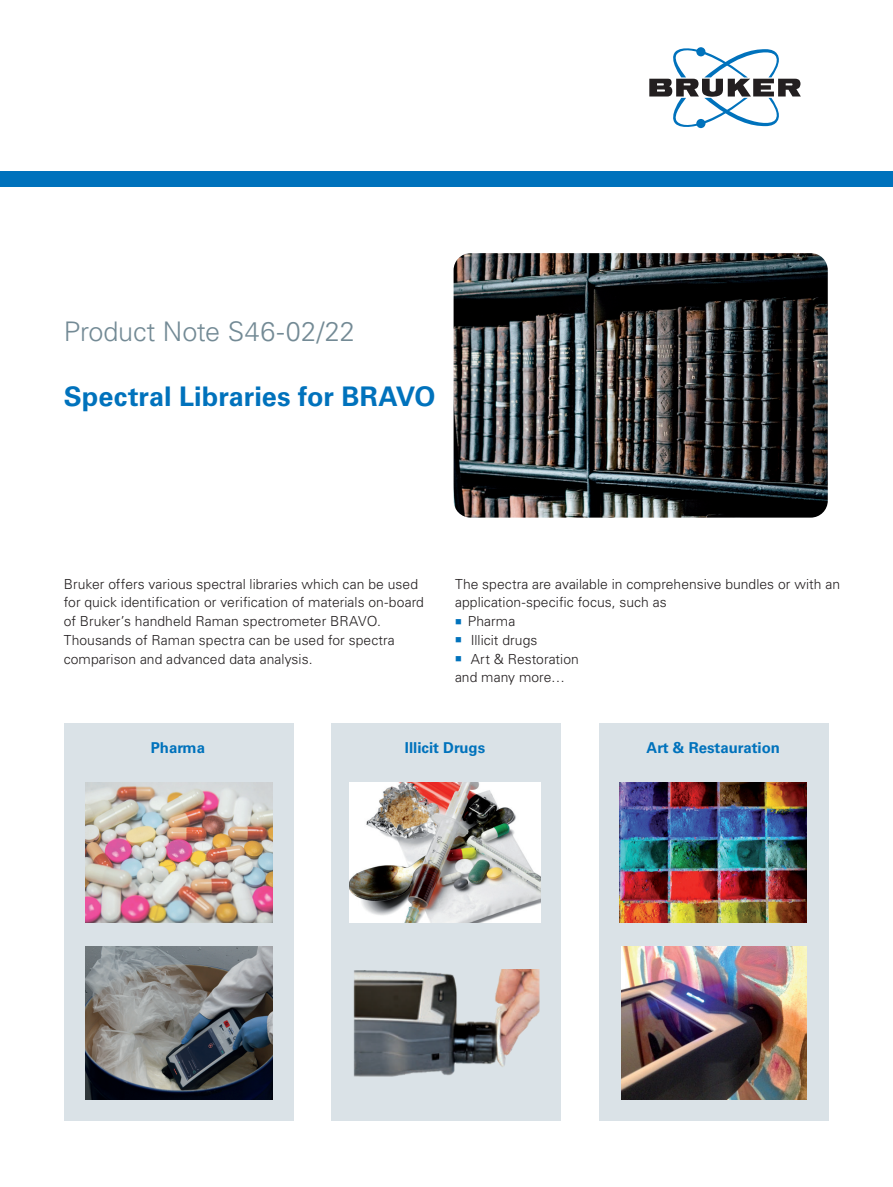
<style>
.page{position:relative;width:893px;height:1187px;background:#fff}
.page>*{position:absolute;margin:0;border:0;box-sizing:border-box;transform-origin:0 0}
.t1{font:700 27px "Univers LT Std";color:#0072bc}
.t2{font:300 27px "Univers LT Std";color:#738a95}
.t3{font:700 15px "Univers LT Std";color:#0072bc}
.t4{font:300 13.8px/18.8px "Univers LT Std";letter-spacing:.005em;color:#231f20}
.s1{color:#0072bc}
</style>
<div class="page">
<div style="left:0;top:171px;width:893px;height:16px;background:#0072bc"></div>
<svg style="left:649px;top:47px;width:152px;height:81px"></svg>
<img style="left:454px;top:253px;width:374px;height:264px">
<div style="left:64px;top:723px;width:229px;height:397px;background:#dae2e7"></div>
<img style="left:85px;top:946px;width:187px;height:153px">
<img style="left:85px;top:782px;width:187px;height:140px">
<div style="left:332px;top:723px;width:229px;height:397px;background:#dae2e7"></div>
<img style="left:354px;top:969px;width:186px;height:108px">
<img style="left:349px;top:782px;width:192px;height:140px">
<div style="left:600px;top:723px;width:229px;height:397px;background:#dae2e7"></div>
<img style="left:621px;top:946px;width:186px;height:153px">
<img style="left:620px;top:782px;width:187px;height:140px">
<h1 class="t2" style="left:64px;top:315px;width:293px">Product Note S46-02/22</h1>
<h1 class="t1" style="left:64px;top:380px;width:373px">Spectral Libraries for BRAVO</h1>
<p class="t4" style="left:64px;top:574px;width:362px">Bruker offers various spectral libraries which can be used for quick identification or verification of materials on-board of Bruker’s handheld Raman spectrometer BRAVO.<br>Thousands of Raman spectra can be used for spectra comparison and advanced data analysis.</p>
<p class="t4" style="left:455px;top:574px;width:387px">The spectra are available in comprehensive bundles or with an application-specific focus, such as</p>
<p class="t4" style="left:455px;top:612px;width:62px"><span class="s1">■</span> Pharma</p>
<p class="t4" style="left:455px;top:630px;width:84px"><span class="s1">■</span> Illicit drugs</p>
<p class="t4" style="left:455px;top:649px;width:125px"><span class="s1">■</span> Art &amp; Restoration and many more…</p>
<p class="t3" style="left:151px;top:739px;width:56px">Pharma</p>
<p class="t3" style="left:405px;top:739px;width:82px">Illicit Drugs</p>
<p class="t3" style="left:646px;top:739px;width:135px">Art &amp; Restauration</p>
</div>
